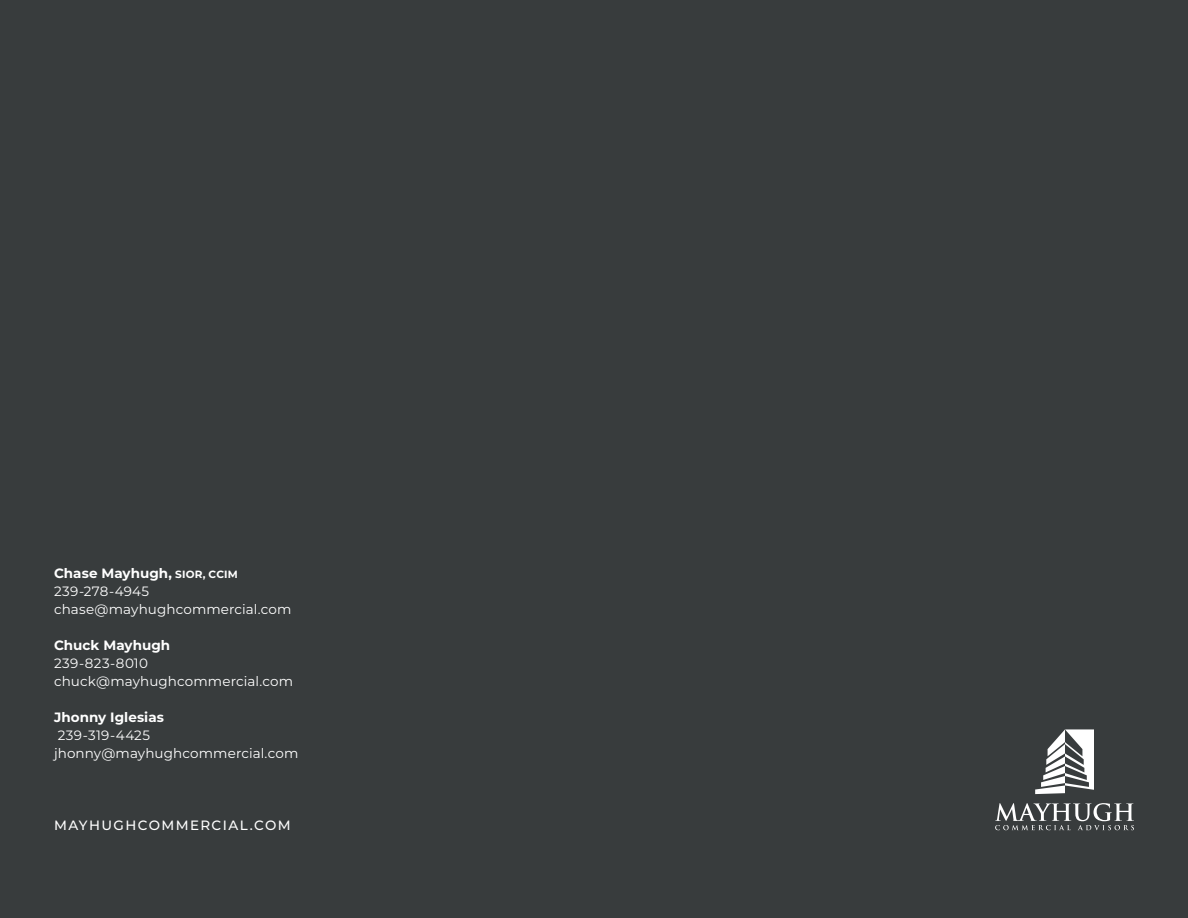
<style>
.page{position:relative;width:1188px;height:918px;background:#383c3d}
.page>*{position:absolute;margin:0;border:0;box-sizing:border-box;transform-origin:0 0}
.t1{font:13.5px/18px "Montserrat";letter-spacing:.01em;color:#fff}
.t2{font:700 13.5px "Montserrat";letter-spacing:.005em;color:#fff}
.t3{font:500 13.5px "Montserrat";letter-spacing:.105em;color:#fff}
.s1{font-weight:700}
.s2{font-weight:700;font-size:10.5px}
</style>
<div class="page">
<svg style="left:995px;top:803px;width:139px;height:27px"></svg>
<svg style="left:1035px;top:729px;width:59px;height:65px"></svg>
<p class="t1" style="left:54px;top:564px;width:239px"><span class="s1">Chase Mayhugh,</span> <span class="s2">SIOR, CCIM<br></span>239-278-4945 chase@mayhughcommercial.com</p>
<p class="t2" style="left:54px;top:636px;width:118px">Chuck Mayhugh</p>
<p class="t1" style="left:54px;top:654px;width:241px">239-823-8010 chuck@mayhughcommercial.com</p>
<p class="t2" style="left:54px;top:708px;width:112px">Jhonny Iglesias</p>
<p class="t1" style="left:54px;top:726px;width:246px">239-319-4425 jhonny@mayhughcommercial.com</p>
<p class="t3" style="left:54px;top:816px;width:238px">MAYHUGHCOMMERCIAL.COM</p>
</div>
